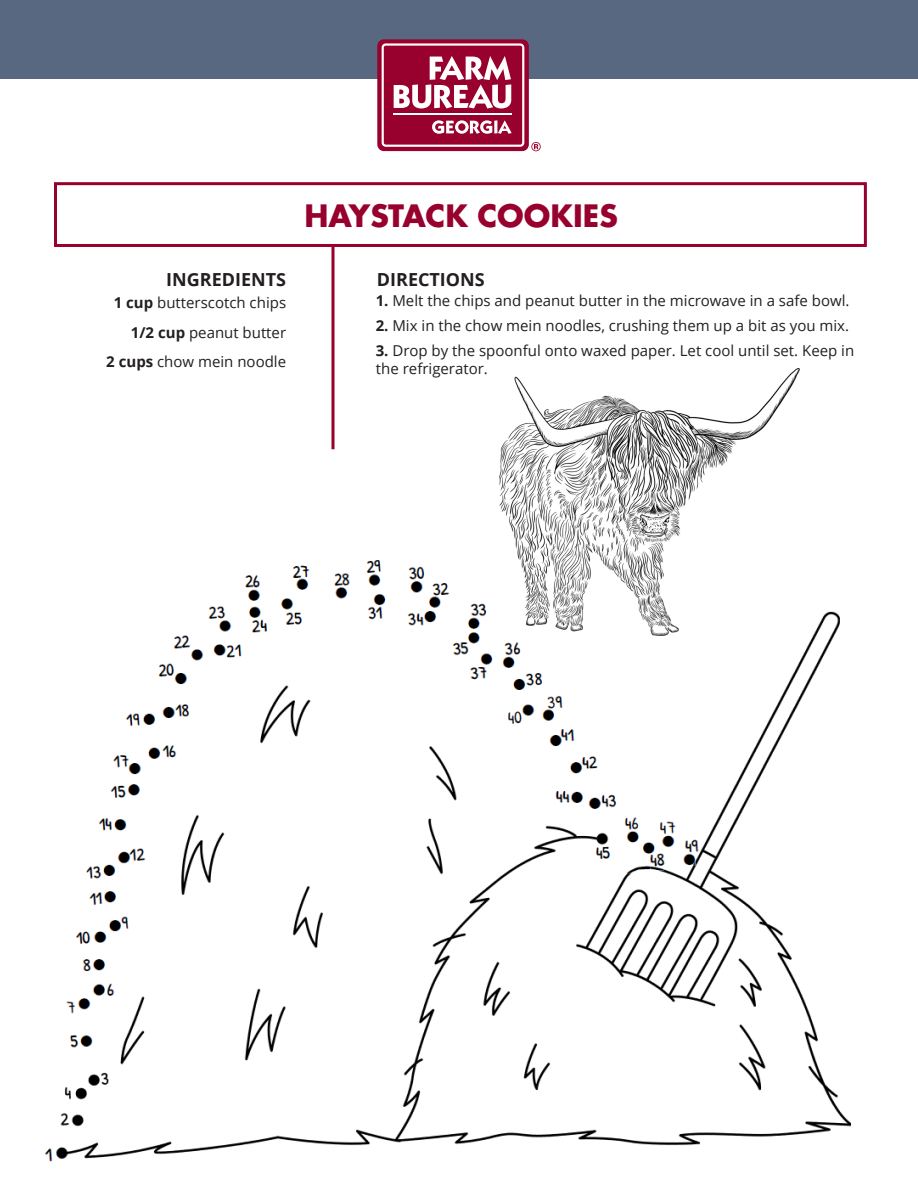
<style>
.page{position:relative;width:918px;height:1188px;background:#fff}
.page>*{position:absolute;margin:0;border:0;box-sizing:border-box;transform-origin:0 0}
.t1{font:700 30px "Futura LT Pro";color:#98012d}
.t2{font:700 18px "Open Sans";color:#231f20}
.t3{font:15px/29.2px "Open Sans";color:#231f20;text-align:right}
.s1{font-weight:700}
</style>
<div class="page">
<hr style="left:332px;top:246px;width:2px;height:203px;background:#98012d">
<div style="left:0;top:0;width:918px;height:79px;background:#576880"></div>
<div style="left:377px;top:39px;width:152px;height:112px;background:#98012d;border-radius:7px"></div>
<svg style="left:382px;top:43px;width:142px;height:104px"></svg>
<hr style="left:394px;top:113px;width:118px;height:2px;background:#fff">
<svg style="left:531px;top:142px;width:10px;height:9px"></svg>
<div style="left:54px;top:182px;width:813px;height:65px;border:3px solid #98012d"></div>
<img style="left:44px;top:560px;width:807px;height:602px">
<img style="left:491px;top:369px;width:311px;height:269px">
<p class="t2" style="left:166px;top:267px;width:121px">INGREDIENTS</p>
<p class="t3" style="left:106px;top:288px;width:181px"><span class="s1">1 cup</span> butterscotch chips<br><span class="s1">1/2 cup</span> peanut butter<br><span class="s1">2 cups</span> chow mein noodle</p>
<h1 class="t1" style="left:304px;top:193px;width:315px">HAYSTACK COOKIES</h1>
<p class="t2" style="left:377px;top:267px;width:109px">DIRECTIONS</p>
<p class="t3" style="left:376px;top:286px;width:475px"><span class="s1">1.</span> Melt the chips and peanut butter in the microwave in a safe bowl.</p>
<p class="t3" style="left:376px;top:311px;width:475px"><span class="s1">2.</span> Mix in the chow mein noodles, crushing them up a bit as you mix.</p>
<p class="t3" style="left:376px;top:341px;width:480px;line-height:18px;text-align:left"><span class="s1">3.</span> Drop by the spoonful onto waxed paper. Let cool until set. Keep in the refrigerator.</p>
</div>
